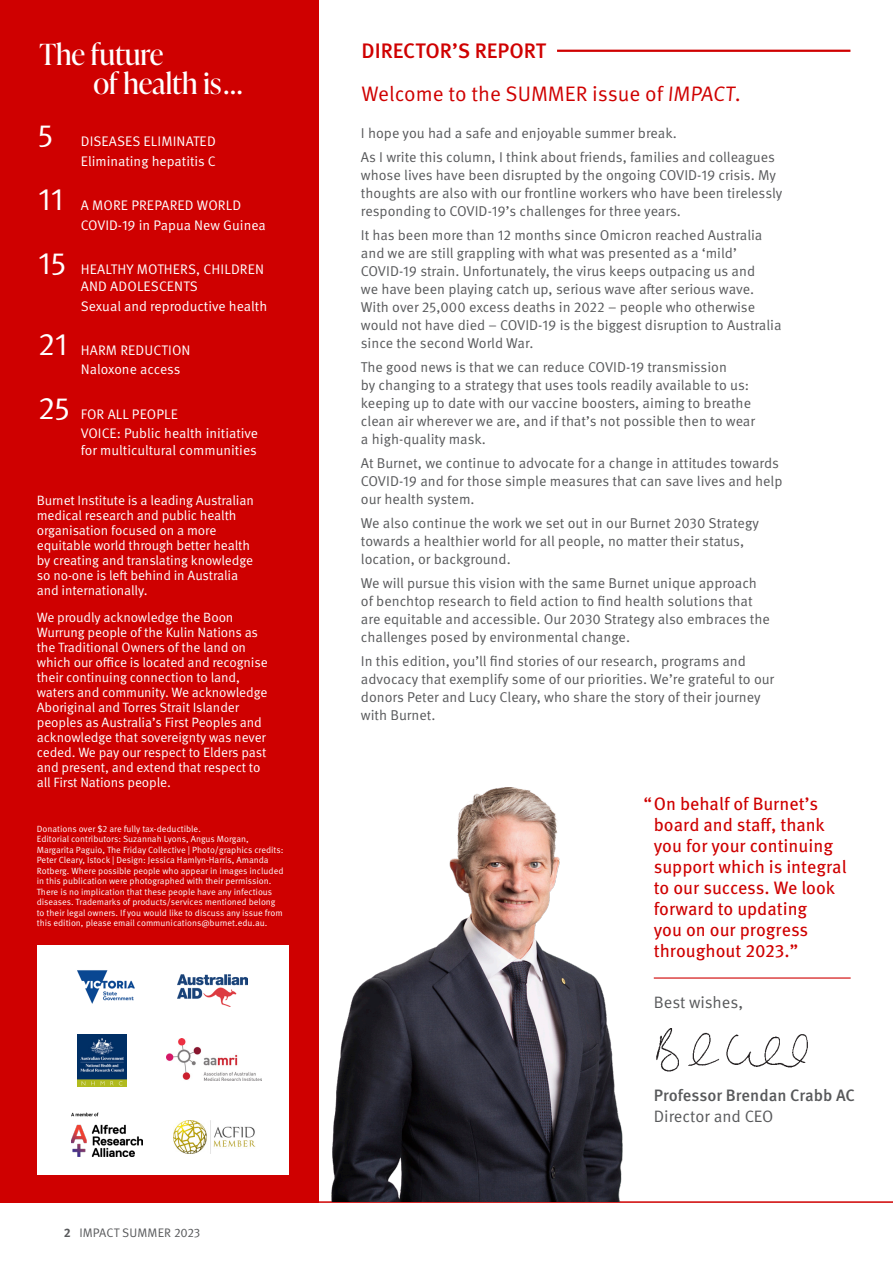
<style>
.page{position:relative;width:893px;height:1263px;background:#fff}
.page>*{position:absolute;margin:0;border:0;box-sizing:border-box;transform-origin:0 0}
.Burnet_text{font:31.5px "Meta OT Norm";color:#fff}
.t1{font:29.1px "Ivy Presto Display";color:#fff}
.Burnet_Subhead{font:21px "Meta OT Norm";color:#cf0000}
.pullout_2{font:500 21px "Meta OT";color:#cf0000}
.t2{font:18px/21px "Meta OT";color:#cf0000}
.t3{font:16.5px "Meta OT Norm";letter-spacing:-.005em;color:#58595b}
.t4{font:500 16.5px "Meta OT";letter-spacing:-.005em;color:#58595b}
.Body_Copy{font:14.25px/18px "Meta OT Norm";color:#58595b}
.Burnet_text-2{font:13.8px/19.5px "Meta OT Norm";color:#fff}
.Burnet_text-3{font:13.5px/15px "Meta OT Norm";letter-spacing:-.01em;color:#fff}
.t5{font:12.3px "Meta OT Norm";letter-spacing:.01em;color:#58595b}
.Burnet_text-4{font:9px/10.5px "Meta OT Norm";color:#fff}
.s1{font-family:"Meta OT";font-weight:700}
</style>
<div class="page">
<hr style="left:0;top:1201px;width:893px;height:2px;background:#cf0000">
<div style="left:0;top:0;width:319px;height:1202px;background:#cf0000"></div>
<hr style="left:557px;top:50px;width:293px;height:2px;background:#cf0000">
<div style="left:37px;top:945px;width:252px;height:230px;background:#fff"></div>
<img style="left:178px;top:975px;width:70px;height:31px">
<img style="left:77px;top:970px;width:58px;height:34px">
<img style="left:173px;top:1120px;width:83px;height:34px">
<img style="left:167px;top:1039px;width:94px;height:42px">
<img style="left:77px;top:1034px;width:50px;height:52px">
<img style="left:72px;top:1113px;width:71px;height:44px">
<img style="left:656px;top:1028px;width:152px;height:44px">
<img style="left:331px;top:787px;width:292px;height:414px">
<hr style="left:654px;top:977px;width:197px;height:1px;background:#cf0000">
<p class="t1" style="left:39px;top:34px;width:126px">The future</p>
<p class="t1" style="left:93px;top:63px;width:150px">of health is...</p>
<p class="Burnet_text" style="left:38px;top:117px;width:17px">5</p>
<p class="Burnet_text-2" style="left:81px;top:132px;width:137px">DISEASES ELIMINATED<br>Eliminating hepatitis C</p>
<p class="Burnet_text" style="left:38px;top:181px;width:26px">11</p>
<p class="Burnet_text-2" style="left:81px;top:196px;width:187px">A MORE PREPARED WORLD<br>COVID-19 in Papua New Guinea</p>
<p class="Burnet_text" style="left:38px;top:245px;width:30px">15</p>
<p class="Burnet_text" style="left:38px;top:326px;width:31px">21</p>
<p class="Burnet_text" style="left:38px;top:389px;width:34px">25</p>
<p class="Burnet_text-2" style="left:81px;top:261px;width:185px;line-height:17.2px">HEALTHY MOTHERS, CHILDREN<br>AND ADOLESCENTS</p>
<p class="Burnet_text-2" style="left:81px;top:296px;width:188px">Sexual and reproductive health</p>
<p class="Burnet_text-2" style="left:81px;top:341px;width:111px">HARM REDUCTION<br>Naloxone access</p>
<p class="Burnet_text-2" style="left:81px;top:404px;width:179px">FOR ALL PEOPLE<br>VOICE: Public health initiative</p>
<p class="Burnet_text-2" style="left:81px;top:440px;width:178px">for multicultural communities</p>
<p class="Burnet_text-3" style="left:37px;top:493px;width:219px">Burnet Institute is a leading Australian medical research and public health organisation focused on a more equitable world through better health by creating and translating knowledge so no-one is left behind in Australia and internationally.</p>
<p class="Burnet_text-3" style="left:37px;top:610px;width:232px">We proudly acknowledge the Boon Wurrung people of the Kulin Nations as the Traditional Owners of the land on which our office is located and recognise their continuing connection to land, waters and community. We acknowledge Aboriginal and Torres Strait Islander peoples as Australia’s First Peoples and acknowledge that sovereignty was never ceded. We pay our respect to Elders past and present, and extend that respect to all First Nations people.</p>
<p class="Burnet_text-4" style="left:37px;top:823px;width:248px">Donations over $2 are fully tax-deductible.<br>Editorial contributors: Suzannah Lyons, Angus Morgan, Margarita Paguio, The Friday Collective | Photo/graphics credits:<br>Peter Cleary, Istock | Design: Jessica Hamlyn-Harris, Amanda Rotberg. Where possible people who appear in images included in this publication were photographed with their permission.<br>There is no implication that these people have any infectious diseases. Trademarks of products/services mentioned belong to their legal owners. If you would like to discuss any issue from this edition, please email communications@burnet.edu.au.</p>
<p class="t5" style="left:64px;top:1225px;width:138px"><span class="s1">2</span> IMPACT SUMMER 2023</p>
<p class="pullout_2" style="left:361px;top:39px;width:186px">DIRECTOR’S REPORT</p>
<p class="Burnet_Subhead" style="left:361px;top:81px;width:381px">Welcome to the SUMMER issue of IMPACT.</p>
<p class="Body_Copy" style="left:361px;top:124px;width:317px">I hope you had a safe and enjoyable summer break.</p>
<p class="Body_Copy" style="left:361px;top:148px;width:423px">As I write this column, I think about friends, families and colleagues whose lives have been disrupted by the ongoing COVID-19 crisis. My thoughts are also with our frontline workers who have been tirelessly responding to COVID-19’s challenges for three years.</p>
<p class="Body_Copy" style="left:361px;top:226px;width:422px">It has been more than 12 months since Omicron reached Australia and we are still grappling with what was presented as a ‘mild’ COVID-19 strain. Unfortunately, the virus keeps outpacing us and<br>we have been playing catch up, serious wave after serious wave.<br>With over 25,000 excess deaths in 2022 – people who otherwise would not have died – COVID-19 is the biggest disruption to Australia since the second World War.</p>
<p class="Body_Copy" style="left:361px;top:358px;width:396px">The good news is that we can reduce COVID-19 transmission<br>by changing to a strategy that uses tools readily available to us: keeping up to date with our vaccine boosters, aiming to breathe clean air wherever we are, and if that’s not possible then to wear a high-quality mask.</p>
<p class="Body_Copy" style="left:361px;top:454px;width:423px">At Burnet, we continue to advocate for a change in attitudes towards<br>COVID-19 and for those simple measures that can save lives and help our health system.</p>
<p class="Body_Copy" style="left:361px;top:514px;width:400px">We also continue the work we set out in our Burnet 2030 Strategy towards a healthier world for all people, no matter their status, location, or background.</p>
<p class="Body_Copy" style="left:361px;top:574px;width:410px">We will pursue this vision with the same Burnet unique approach of benchtop research to field action to find health solutions that are equitable and accessible. Our 2030 Strategy also embraces the challenges posed by environmental change.</p>
<p class="Body_Copy" style="left:361px;top:652px;width:415px">In this edition, you’ll find stories of our research, programs and advocacy that exemplify some of our priorities. We’re grateful to our donors Peter and Lucy Cleary, who share the story of their journey with Burnet.</p>
<p class="t2" style="left:654px;top:794px;width:194px;text-indent:-10px">“On behalf of Burnet’s board and staff, thank you for your continuing support which is integral to our success. We look forward to updating<br>you on our progress throughout 2023.”</p>
<p class="t3" style="left:654px;top:993px;width:91px">Best wishes,</p>
<p class="t4" style="left:654px;top:1086px;width:203px">Professor Brendan Crabb AC</p>
<p class="t3" style="left:654px;top:1107px;width:121px">Director and CEO</p>
</div>
